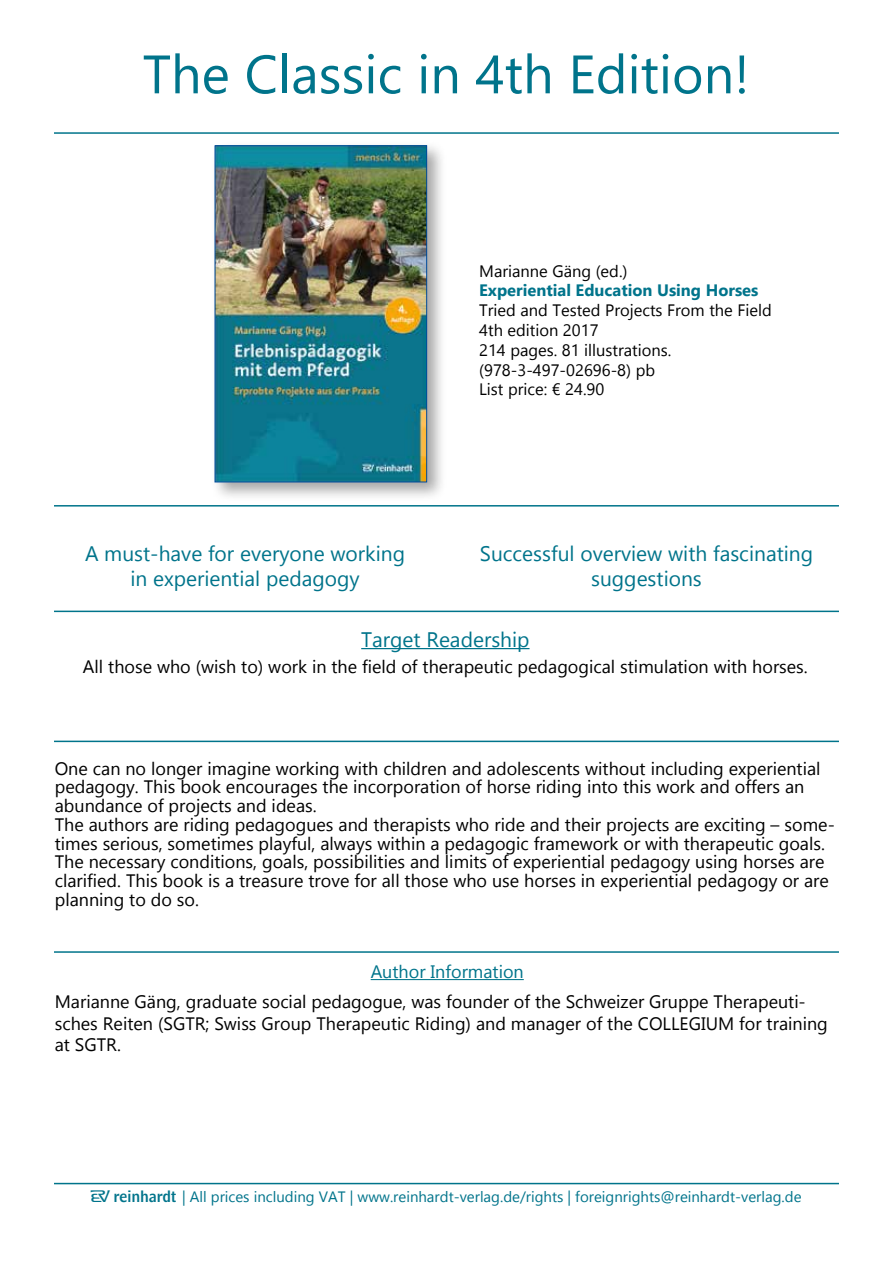
<style>
.page{position:relative;width:893px;height:1263px;background:#fff}
.page>*{position:absolute;margin:0;border:0;box-sizing:border-box;transform-origin:0 0}
.t1{font:54px "Gadugi";color:#00748b}
.t2{font:21px/25.2px "Gadugi";color:#00748b;text-align:center}
.t3{font:18px/18.8px "Gadugi";color:#000}
.t4{font:18px "Gadugi";color:#00748b}
.t5{font:16.5px/19.8px "Gadugi";color:#000}
.t6{font:700 16.5px "Gadugi";color:#00748b}
.t7{font:15px "Gadugi";color:#00748b}
.s1{font-family:"Reinhardt";font-size:24px}
</style>
<div class="page">
<hr style="left:54px;top:1183px;width:785px;height:1px;background:#00748b">
<hr style="left:54px;top:505px;width:785px;height:1px;background:#00748b">
<hr style="left:54px;top:741px;width:785px;height:1px;background:#00748b">
<hr style="left:54px;top:951px;width:785px;height:2px;background:#00748b">
<hr style="left:371px;top:979px;width:153px;height:1px;background:#00748b">
<hr style="left:54px;top:611px;width:785px;height:1px;background:#00748b">
<hr style="left:361px;top:648px;width:168px;height:1px;background:#00748b">
<div style="left:210px;top:141px;width:237px;height:361px;background:#000;opacity:.35"></div>
<img style="left:217px;top:148px;width:208px;height:332px">
<div style="left:215px;top:146px;width:212px;height:336px;border:1px solid #004b9b"></div>
<hr style="left:54px;top:132px;width:785px;height:2px;background:#00748b">
<h1 class="t1" style="left:143px;top:42px;width:608px">The Classic in 4th Edition!</h1>
<p class="t5" style="left:479px;top:261px;width:150px">Marianne Gäng (ed.)</p>
<p class="t6" style="left:479px;top:281px;width:281px">Experiential Education Using Horses</p>
<p class="t5" style="left:479px;top:300px;width:294px">Tried and Tested Projects From the Field<br>4th edition 2017<br>214 pages. 81 illustrations. (978-3-497-02696-8) pb<br>List price: € 24.90</p>
<p class="t2" style="left:85px;top:540px;width:321px">A must-have for everyone working in experiential pedagogy</p>
<p class="t2" style="left:480px;top:540px;width:335px">Successful overview with fascinating suggestions</p>
<p class="t2" style="left:361px;top:627px;width:170px">Target Readership</p>
<p class="t3" style="left:83px;top:657px;width:726px">All those who (wish to) work in the field of therapeutic pedagogical stimulation with horses.</p>
<p class="t3" style="left:55px;top:759px;width:779px">One can no longer imagine working with children and adolescents without including experiential pedagogy. This book encourages the incorporation of horse riding into this work and offers an abundance of projects and ideas.<br>The authors are riding pedagogues and therapists who ride and their projects are exciting – some&shy;times serious, sometimes playful, always within a pedagogic framework or with therapeutic goals.<br>The necessary conditions, goals, possibilities and limits of experiential pedagogy using horses are clarified. This book is a treasure trove for all those who use horses in experiential pedagogy or are planning to do so.</p>
<p class="t4" style="left:371px;top:961px;width:155px">Author Information</p>
<p class="t3" style="left:55px;top:991px;width:775px;line-height:21.6px">Marianne Gäng, graduate social pedagogue, was founder of the Schweizer Gruppe Therapeuti&shy;sches Reiten (SGTR; Swiss Group Therapeutic Riding) and manager of the COLLEGIUM for training at SGTR.</p>
<p class="t7" style="left:92px;top:1188px;width:711px"><span class="s1">bc</span> | All prices including VAT | www.reinhardt-verlag.de/rights | foreignrights@reinhardt-verlag.de</p>
</div>
